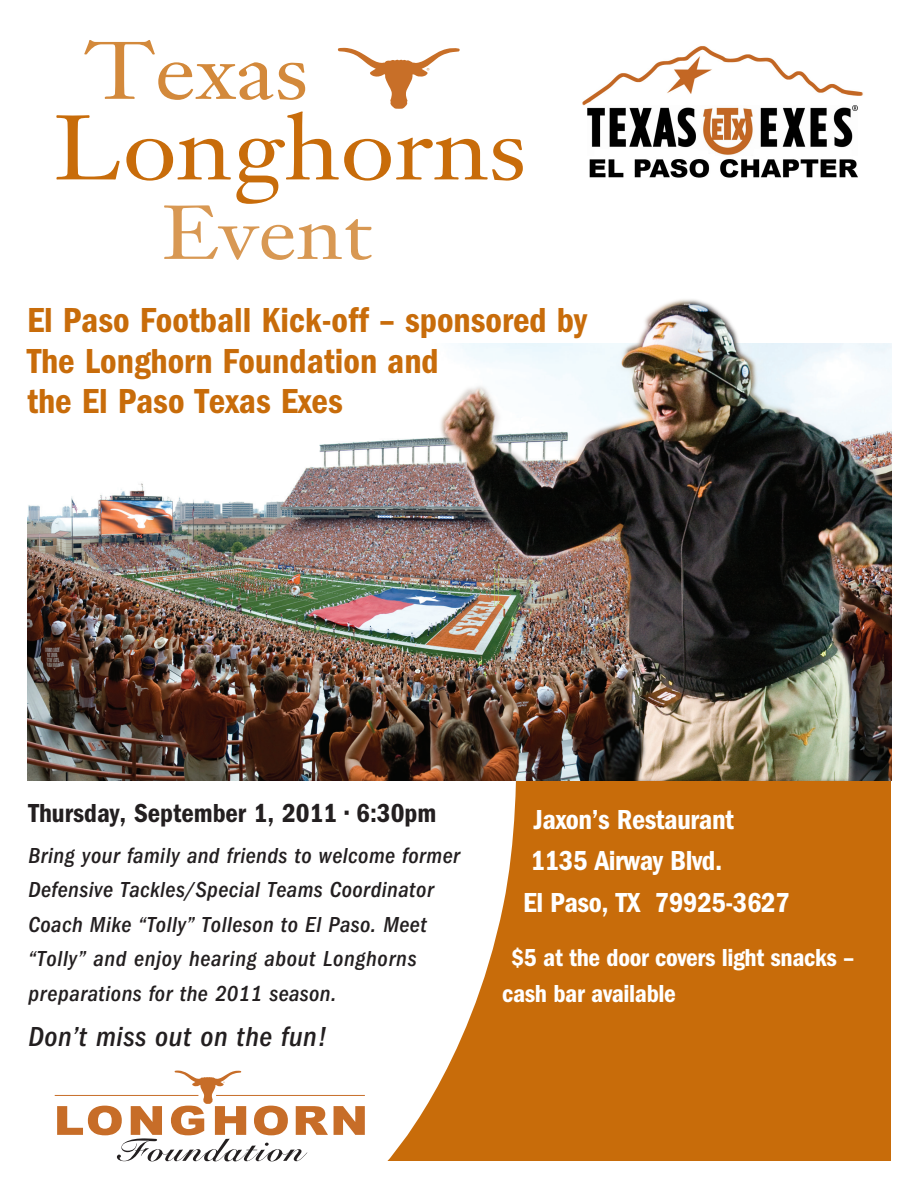
<style>
.page{position:relative;width:918px;height:1188px;background:#fff}
.page>*{position:absolute;margin:0;border:0;box-sizing:border-box;transform-origin:0 0}
.t1{font:90px "Janson Text";color:#c86c0a;scale:1.12 1}
.t2{font:80.1px "Janson Text";color:#d3893b;scale:1.12 1}
.t3{font:75px "Janson Text";color:#d89853;scale:1.12 1}
.new_body{font:600 condensed 36px "Franklin Gothic";color:#c86c0a}
.new_body-2{font:600 condensed 28.5px "Franklin Gothic";letter-spacing:-.015em;color:#fff}
.new_body-3{font:italic 500 condensed 28.5px "Franklin Gothic";letter-spacing:.02em;color:#231f20}
.new_body-4{font:600 condensed 27px "Franklin Gothic";color:#231f20}
.new_body-5{font:600 condensed 25.5px "Franklin Gothic";letter-spacing:-.015em;color:#fff}
.new_body-6{font:italic 500 condensed 22.5px/34.5px "Franklin Gothic";letter-spacing:.02em;color:#231f20}
</style>
<div class="page">
<img style="left:582px;top:46px;width:281px;height:132px">
<svg style="left:387px;top:780px;width:504px;height:381px;fill:#c86c0a"></svg>
<img style="left:27px;top:441px;width:343px;height:339px">
<svg style="left:338px;top:48px;width:122px;height:61px"></svg>
<img style="left:370px;top:299px;width:522px;height:481px">
<svg style="left:334px;top:1106px;width:31px;height:29px"></svg>
<hr style="left:216px;top:1095px;width:149px;height:1px;background:#c76d28">
<hr style="left:55px;top:1095px;width:143px;height:1px;background:#c76d28">
<svg style="left:57px;top:1071px;width:271px;height:90px"></svg>
<p class="t2" style="left:85px;top:20px;width:201px">Texas</p>
<p class="t1" style="left:54px;top:91px;width:423px">Longhorns</p>
<p class="t3" style="left:162px;top:185px;width:188px">Event</p>
<p class="new_body" style="left:27px;top:300px;width:561px">El Paso Football Kick-off – sponsored by</p>
<p class="new_body" style="left:27px;top:340px;width:413px">The Longhorn Foundation and</p>
<p class="new_body" style="left:27px;top:381px;width:317px">the El Paso Texas Exes</p>
<p class="new_body-4" style="left:28px;top:798px;width:409px">Thursday, September 1, 2011 • 6:30pm</p>
<p class="new_body-6" style="left:28px;top:839px;width:433px">Bring your family and friends to welcome former Defensive Tackles/Special Teams Coordinator Coach Mike “Tolly” Tolleson to El Paso. Meet “Tolly” and enjoy hearing about Longhorns preparations for the 2011 season.</p>
<p class="new_body-3" style="left:28px;top:1021px;width:300px">Don’t miss out on the fun!</p>
<p class="new_body-2" style="left:534px;top:803px;width:202px">Jaxon’s Restaurant</p>
<p class="new_body-2" style="left:531px;top:845px;width:193px">1135 Airway Blvd.</p>
<p class="new_body-2" style="left:523px;top:886px;width:268px">El Paso, TX 79925-3627</p>
<p class="new_body-5" style="left:511px;top:943px;width:345px">$5 at the door covers light snacks –</p>
<p class="new_body-5" style="left:502px;top:979px;width:175px">cash bar available</p>
</div>
